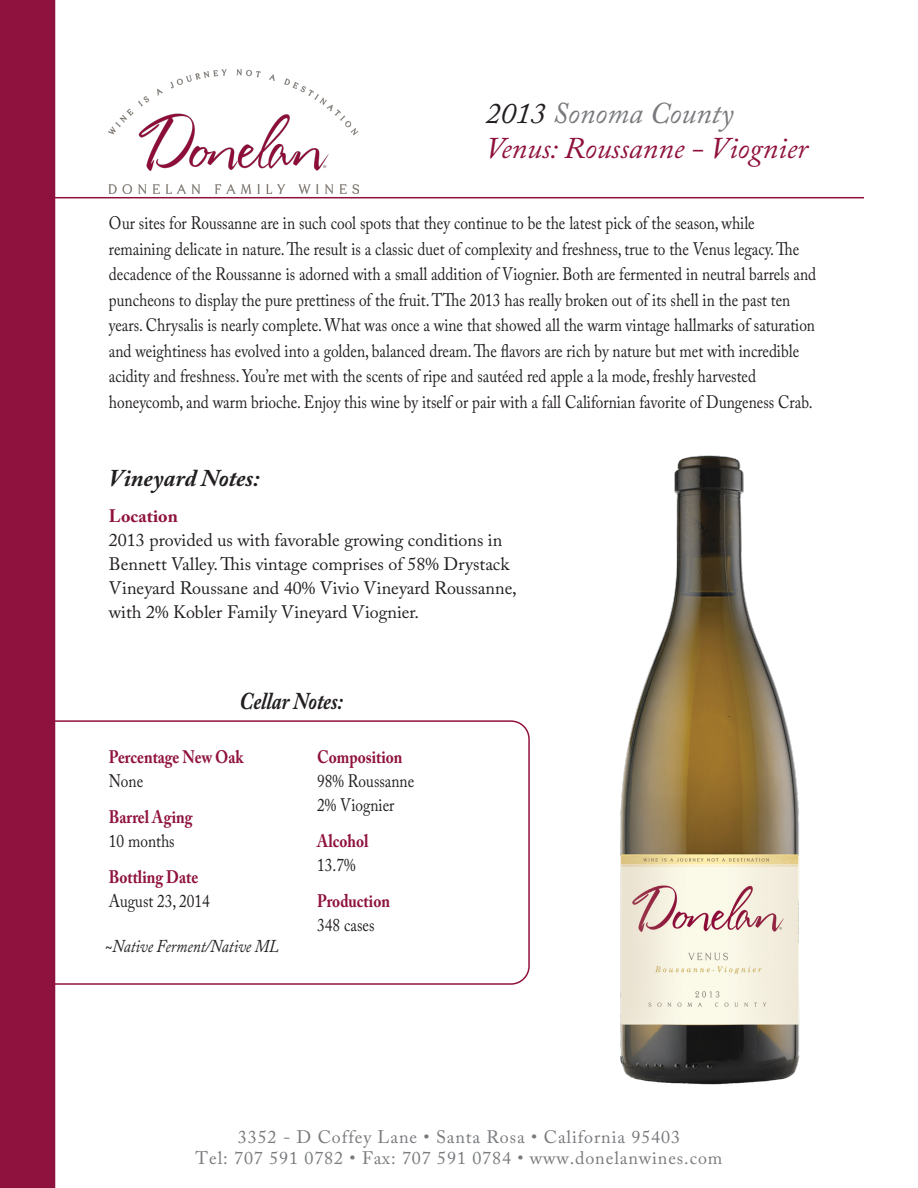
<style>
.page{position:relative;width:918px;height:1188px;background:#fff}
.page>*{position:absolute;margin:0;border:0;box-sizing:border-box;transform-origin:0 0}
.t1{font:italic 30px "Adobe Caslon Pro";color:#8f123e}
.t2{font:italic 30px "Adobe Caslon Pro";color:#787a7d}
.t3{font:italic 700 24px "Adobe Caslon Pro";color:#231f20}
.t4{font:italic 700 24px "Adobe Caslon Pro";color:#231f20;scale:.85 1}
.t5{font:18px/25.5px "Adobe Caslon Pro";color:#231f20;scale:.85 1}
.t6{font:18px/24px "Adobe Caslon Pro";color:#231f20}
.t7{font:18px "Adobe Caslon Pro";letter-spacing:.05em;color:#787a7d}
.t8{font:700 18px "Adobe Caslon Pro";color:#8f123e;scale:.85 1}
.t9{font:italic 18px "Adobe Caslon Pro";color:#231f20;scale:.85 1}
.t10{font:700 18px "Adobe Caslon Pro";color:#8f123e}
.s1{color:#231f20}
</style>
<div class="page">
<img style="left:109px;top:70px;width:249px;height:124px">
<hr style="left:54px;top:197px;width:810px;height:1px;background:#8f123e">
<div style="left:0;top:0;width:55px;height:1188px;background:#8f123e"></div>
<div style="left:21px;top:720px;width:509px;height:265px;border:2px solid #8f123e;border-radius:18px"></div>
<img style="left:620px;top:455px;width:180px;height:630px">
<p class="t2" style="left:486px;top:95px;width:249px"><span class="s1">2013</span> Sonoma County</p>
<p class="t1" style="left:486px;top:130px;width:324px">Venus: Roussanne - Viognier</p>
<p class="t5" style="left:109px;top:210px;width:834px">Our sites for Roussanne are in such cool spots that they continue to be the latest pick of the season, while remaining delicate in nature. The result is a classic duet of complexity and freshness, true to the Venus legacy. The decadence of the Roussanne is adorned with a small addition of Viognier. Both are fermented in neutral barrels and puncheons to display the pure prettiness of the fruit. TThe 2013 has really broken out of its shell in the past ten years. Chrysalis is nearly complete. What was once a wine that showed all the warm vintage hallmarks of saturation and weightiness has evolved into a golden, balanced dream. The flavors are rich by nature but met with incredible acidity and freshness. You’re met with the scents of ripe and sautéed red apple a la mode, freshly harvested honeycomb, and warm brioche. Enjoy this wine by itself or pair with a fall Californian favorite of Dungeness Crab.</p>
<p class="t3" style="left:109px;top:464px;width:152px">Vineyard Notes:</p>
<p class="t10" style="left:109px;top:505px;width:70px">Location</p>
<p class="t6" style="left:109px;top:528px;width:409px">2013 provided us with favorable growing conditions in Bennett Valley. This vintage comprises of 58% Drystack Vineyard Roussane and 40% Vivio Vineyard Roussanne, with 2% Kobler Family Vineyard Viognier.</p>
<p class="t4" style="left:239px;top:687px;width:123px">Cellar Notes:</p>
<p class="t8" style="left:109px;top:746px;width:160px">Percentage New Oak</p>
<p class="t5" style="left:109px;top:768px;width:42px">None</p>
<p class="t8" style="left:109px;top:806px;width:100px">Barrel Aging</p>
<p class="t5" style="left:109px;top:828px;width:79px">10 months</p>
<p class="t8" style="left:109px;top:866px;width:107px">Bottling Date</p>
<p class="t5" style="left:109px;top:888px;width:120px">August 23, 2014</p>
<p class="t9" style="left:105px;top:935px;width:206px">~Native Ferment/Native ML</p>
<p class="t8" style="left:317px;top:746px;width:102px">Composition</p>
<p class="t5" style="left:317px;top:768px;width:116px">98% Roussanne</p>
<p class="t5" style="left:317px;top:792px;width:92px">2% Viognier</p>
<p class="t8" style="left:317px;top:830px;width:62px">Alcohol</p>
<p class="t5" style="left:317px;top:852px;width:47px">13.7%</p>
<p class="t8" style="left:317px;top:890px;width:87px">Production</p>
<p class="t5" style="left:317px;top:912px;width:69px">348 cases</p>
<p class="t7" style="left:238px;top:1126px;width:444px">3352 - D Coffey Lane • Santa Rosa • California 95403</p>
<p class="t7" style="left:196px;top:1147px;width:528px">Tel: 707 591 0782 • Fax: 707 591 0784 • www.donelanwines.com</p>
</div>
